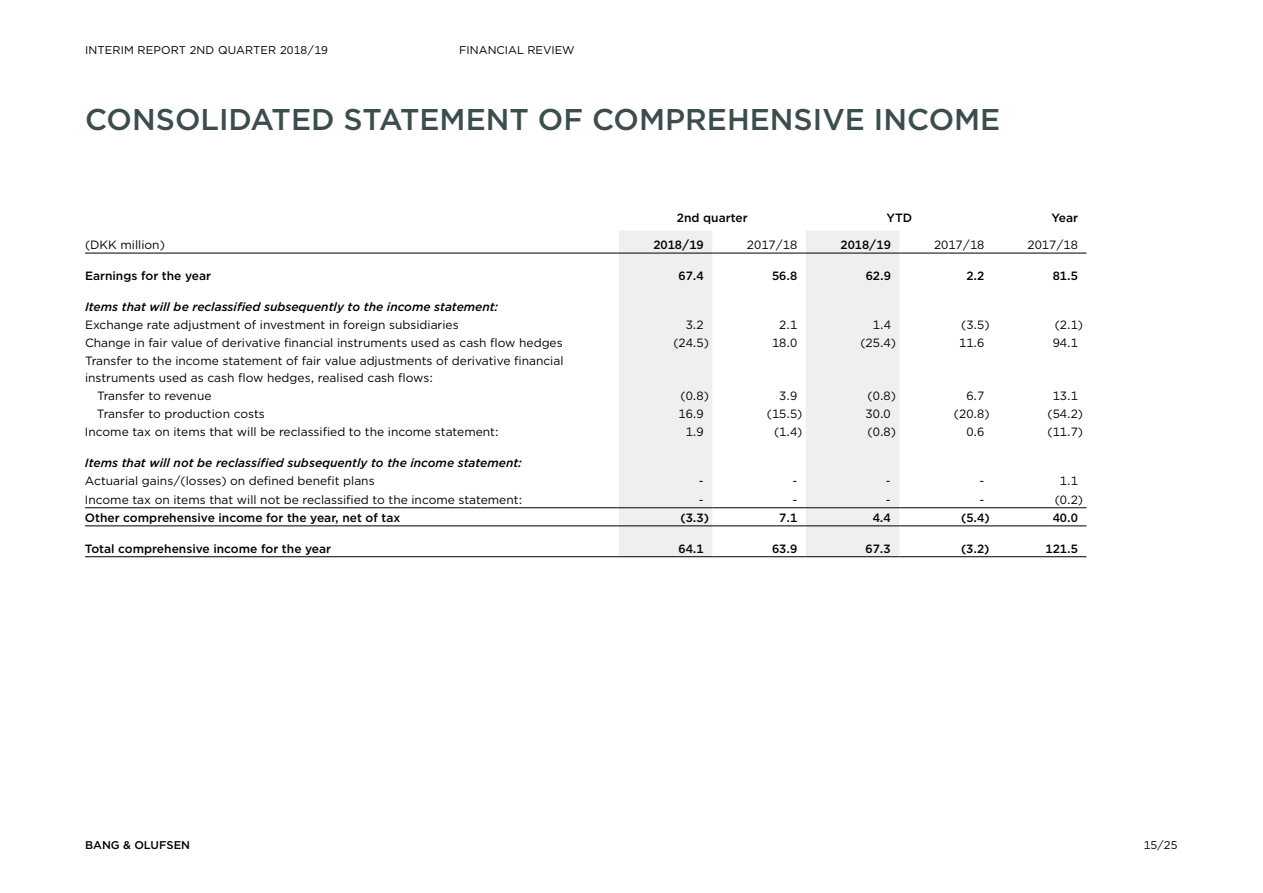
<style>
.page{position:relative;width:1263px;height:893px;background:#fff}
.page>*{position:absolute;margin:0;border:0;box-sizing:border-box;transform-origin:0 0}
.t1{font:500 30px "Gotham";color:#3c4d4d}
.t2{font:12px "Gotham";color:#000}
.t3{font:500 12px "Gotham";color:#000}
.t4{font:italic 500 12px "Gotham";color:#000}
.t5{font:11.25px "Gotham";letter-spacing:.01em;color:#000}
.t6{font:500 11.25px "Gotham";color:#000}
</style>
<div class="page">
<svg style="left:619px;top:231px;width:280px;height:325px;fill:#edf0ee"></svg>
<hr style="left:85px;top:253px;width:534px;height:1px;background:#000">
<hr style="left:619px;top:253px;width:93px;height:1px;background:#000">
<hr style="left:712px;top:253px;width:94px;height:1px;background:#000">
<hr style="left:806px;top:253px;width:93px;height:1px;background:#000">
<hr style="left:899px;top:253px;width:94px;height:1px;background:#000">
<hr style="left:993px;top:253px;width:93px;height:1px;background:#000">
<hr style="left:85px;top:507px;width:534px;height:1px;background:#000">
<hr style="left:619px;top:507px;width:93px;height:1px;background:#000">
<hr style="left:712px;top:507px;width:94px;height:1px;background:#000">
<hr style="left:806px;top:507px;width:93px;height:1px;background:#000">
<hr style="left:899px;top:507px;width:94px;height:1px;background:#000">
<hr style="left:993px;top:507px;width:93px;height:1px;background:#000">
<hr style="left:85px;top:526px;width:534px;height:1px;background:#000">
<hr style="left:619px;top:526px;width:93px;height:1px;background:#000">
<hr style="left:712px;top:526px;width:94px;height:1px;background:#000">
<hr style="left:806px;top:526px;width:93px;height:1px;background:#000">
<hr style="left:899px;top:526px;width:94px;height:1px;background:#000">
<hr style="left:993px;top:526px;width:93px;height:1px;background:#000">
<hr style="left:85px;top:556px;width:534px;height:1px;background:#000">
<hr style="left:619px;top:556px;width:93px;height:1px;background:#000">
<hr style="left:712px;top:556px;width:94px;height:1px;background:#000">
<hr style="left:806px;top:556px;width:93px;height:1px;background:#000">
<hr style="left:899px;top:556px;width:94px;height:1px;background:#000">
<hr style="left:993px;top:556px;width:93px;height:1px;background:#000">
<p class="t5" style="left:85px;top:42px;width:244px">INTERIM REPORT 2ND QUARTER 2018/19</p>
<p class="t5" style="left:459px;top:42px;width:117px">FINANCIAL REVIEW</p>
<h1 class="t1" style="left:85px;top:100px;width:917px">CONSOLIDATED STATEMENT OF COMPREHENSIVE INCOME</h1>
<p class="t3" style="left:677px;top:210px;width:72px">2nd quarter</p>
<p class="t3" style="left:886px;top:210px;width:27px">YTD</p>
<p class="t3" style="left:1051px;top:210px;width:28px">Year</p>
<p class="t2" style="left:85px;top:237px;width:81px">(DKK million)</p>
<p class="t3" style="left:653px;top:237px;width:52px">2018/19</p>
<p class="t2" style="left:747px;top:237px;width:52px">2017/18</p>
<p class="t3" style="left:840px;top:237px;width:52px">2018/19</p>
<p class="t2" style="left:934px;top:237px;width:52px">2017/18</p>
<p class="t2" style="left:1027px;top:237px;width:52px">2017/18</p>
<p class="t3" style="left:85px;top:268px;width:128px">Earnings for the year</p>
<p class="t3" style="left:678px;top:268px;width:27px">67.4</p>
<p class="t3" style="left:772px;top:268px;width:27px">56.8</p>
<p class="t3" style="left:866px;top:268px;width:27px">62.9</p>
<p class="t3" style="left:966px;top:268px;width:19px">2.2</p>
<p class="t3" style="left:1053px;top:268px;width:27px">81.5</p>
<p class="t4" style="left:85px;top:298px;width:415px">Items that will be reclassified subsequently to the income statement:</p>
<p class="t2" style="left:85px;top:317px;width:375px">Exchange rate adjustment of investment in foreign subsidiaries</p>
<p class="t2" style="left:686px;top:317px;width:19px">3.2</p>
<p class="t2" style="left:779px;top:317px;width:19px">2.1</p>
<p class="t2" style="left:873px;top:317px;width:19px">1.4</p>
<p class="t2" style="left:961px;top:317px;width:30px">(3.5)</p>
<p class="t2" style="left:1055px;top:317px;width:30px">(2.1)</p>
<p class="t2" style="left:85px;top:335px;width:479px">Change in fair value of derivative financial instruments used as cash flow hedges</p>
<p class="t2" style="left:673px;top:335px;width:37px">(24.5)</p>
<p class="t2" style="left:772px;top:335px;width:27px">18.0</p>
<p class="t2" style="left:860px;top:335px;width:37px">(25.4)</p>
<p class="t2" style="left:959px;top:335px;width:27px">11.6</p>
<p class="t2" style="left:1053px;top:335px;width:27px">94.1</p>
<p class="t2" style="left:85px;top:353px;width:480px">Transfer to the income statement of fair value adjustments of derivative financial</p>
<p class="t2" style="left:85px;top:370px;width:349px">instruments used as cash flow hedges, realised cash flows:</p>
<p class="t2" style="left:97px;top:388px;width:116px">Transfer to revenue</p>
<p class="t2" style="left:680px;top:388px;width:30px">(0.8)</p>
<p class="t2" style="left:779px;top:388px;width:19px">3.9</p>
<p class="t2" style="left:868px;top:388px;width:30px">(0.8)</p>
<p class="t2" style="left:966px;top:388px;width:19px">6.7</p>
<p class="t2" style="left:1053px;top:388px;width:27px">13.1</p>
<p class="t2" style="left:97px;top:406px;width:169px">Transfer to production costs</p>
<p class="t2" style="left:678px;top:406px;width:27px">16.9</p>
<p class="t2" style="left:767px;top:406px;width:37px">(15.5)</p>
<p class="t2" style="left:866px;top:406px;width:27px">30.0</p>
<p class="t2" style="left:954px;top:406px;width:37px">(20.8)</p>
<p class="t2" style="left:1047px;top:406px;width:37px">(54.2)</p>
<p class="t2" style="left:85px;top:424px;width:415px">Income tax on items that will be reclassified to the income statement:</p>
<p class="t2" style="left:686px;top:424px;width:19px">1.9</p>
<p class="t2" style="left:774px;top:424px;width:30px">(1.4)</p>
<p class="t2" style="left:868px;top:424px;width:30px">(0.8)</p>
<p class="t2" style="left:966px;top:424px;width:19px">0.6</p>
<p class="t2" style="left:1047px;top:424px;width:37px">(11.7)</p>
<p class="t4" style="left:85px;top:455px;width:438px">Items that will not be reclassified subsequently to the income statement:</p>
<p class="t2" style="left:85px;top:473px;width:291px">Actuarial gains/(losses) on defined benefit plans</p>
<p class="t2" style="left:699px;top:473px;width:6px">-</p>
<p class="t2" style="left:792px;top:473px;width:6px">-</p>
<p class="t2" style="left:886px;top:473px;width:6px">-</p>
<p class="t2" style="left:979px;top:473px;width:6px">-</p>
<p class="t2" style="left:1060px;top:473px;width:19px">1.1</p>
<p class="t2" style="left:85px;top:492px;width:439px">Income tax on items that will not be reclassified to the income statement:</p>
<p class="t2" style="left:699px;top:492px;width:6px">-</p>
<p class="t2" style="left:792px;top:492px;width:6px">-</p>
<p class="t2" style="left:886px;top:492px;width:6px">-</p>
<p class="t2" style="left:979px;top:492px;width:6px">-</p>
<p class="t2" style="left:1055px;top:492px;width:30px">(0.2)</p>
<p class="t3" style="left:85px;top:510px;width:317px">Other comprehensive income for the year, net of tax</p>
<p class="t3" style="left:680px;top:510px;width:30px">(3.3)</p>
<p class="t3" style="left:779px;top:510px;width:19px">7.1</p>
<p class="t3" style="left:873px;top:510px;width:19px">4.4</p>
<p class="t3" style="left:961px;top:510px;width:30px">(5.4)</p>
<p class="t3" style="left:1053px;top:510px;width:27px">40.0</p>
<p class="t3" style="left:85px;top:540px;width:248px">Total comprehensive income for the year</p>
<p class="t3" style="left:678px;top:540px;width:27px">64.1</p>
<p class="t3" style="left:772px;top:540px;width:27px">63.9</p>
<p class="t3" style="left:865px;top:540px;width:27px">67.3</p>
<p class="t3" style="left:961px;top:540px;width:30px">(3.2)</p>
<p class="t3" style="left:1045px;top:540px;width:34px">121.5</p>
<p class="t6" style="left:85px;top:838px;width:107px">BANG &amp; OLUFSEN</p>
<p class="t5" style="left:1144px;top:838px;width:35px">15/25</p>
</div>
